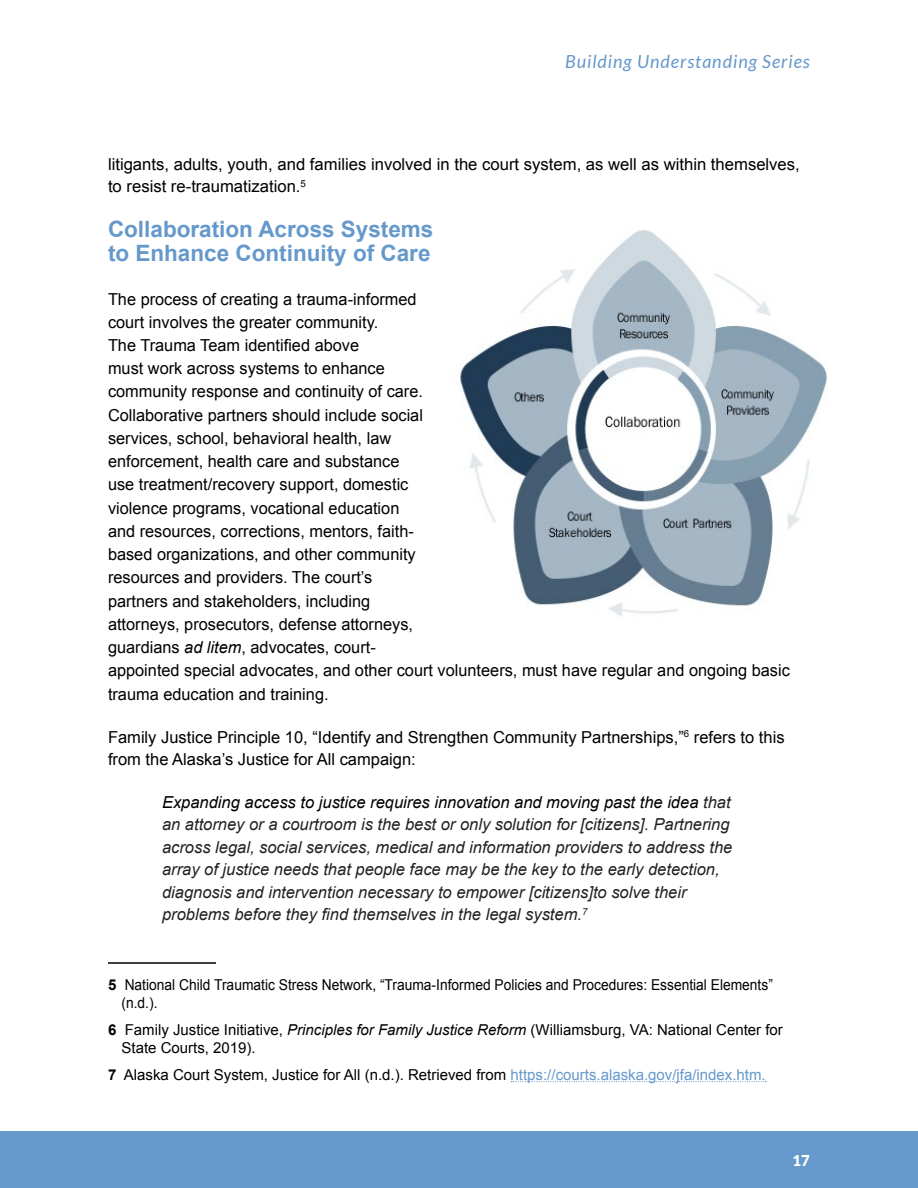
<style>
.page{position:relative;width:918px;height:1188px;background:#fff}
.page>*{position:absolute;margin:0;border:0;box-sizing:border-box;transform-origin:0 0}
.t1{font:700 22.5px/24.3px "Arial";color:#6598cb}
.t2{font:italic 18px "Lato";letter-spacing:.05em;color:#6598cb}
.t3{font:16.5px/23.2px "Arial";color:#000}
.t4{font:italic 16.5px/22.5px "Arial";color:#222}
.t5{font:15px/18px "Arial";color:#000}
.t6{font:15px/18px "Arial";color:#000;scale:.92 1}
.t7{font:900 15px "Lato";color:#fff}
.s1{font-style:italic}
.s2{color:#000}
.s3{font-weight:700}
.s4{color:#6598cb}
</style>
<div class="page">
<div style="left:0;top:1131px;width:918px;height:57px;background:#6598cb"></div>
<hr style="left:108px;top:962px;width:108px;height:2px;background:#000">
<svg style="left:511px;top:1081px;width:255px;height:1px"></svg>
<img style="left:460px;top:230px;width:367px;height:386px">
<p class="t2" style="left:565px;top:51px;width:246px">Building Understanding Series</p>
<p class="t3" style="left:108px;top:153px;width:693px;line-height:22.5px">litigants, adults, youth, and families involved in the court system, as well as within themselves, to resist re-traumatization.<sup>5</sup></p>
<h1 class="t1" style="left:108px;top:217px;width:327px">Collaboration Across Systems to Enhance Continuity of Care</h1>
<p class="t3" style="left:108px;top:287px;width:683px">The process of creating a trauma-informed<br>court involves the greater community.<br>The Trauma Team identified above<br>must work across systems to enhance<br>community response and continuity of care.<br>Collaborative partners should include social<br>services, school, behavioral health, law<br>enforcement, health care and substance<br>use treatment/recovery support, domestic<br>violence programs, vocational education<br>and resources, corrections, mentors, faith-<br>based organizations, and other community<br>resources and providers. The court’s<br>partners and stakeholders, including<br>attorneys, prosecutors, defense attorneys,<br>guardians <span class="s1">ad litem</span>, advocates, court-<br>appointed special advocates, and other court volunteers, must have regular and ongoing basic trauma education and training.</p>
<p class="t3" style="left:108px;top:726px;width:678px;line-height:22.5px">Family Justice Principle 10, “Identify and Strengthen Community Partnerships,”<sup>6</sup> refers to this from the Alaska’s Justice for All campaign:</p>
<p class="t4" style="left:162px;top:791px;width:572px"><span class="s2">Expanding access to justice requires innovation and moving past the idea</span> that an attorney or a courtroom is the best or only solution for [citizens]. Partnering across legal, social services, medical and information providers to address the array of justice needs that people face may be the key to the early detection, diagnosis and intervention necessary to empower [citizens]to solve their problems before they find themselves in the legal system.<sup>7</sup></p>
<p class="t6" style="left:122px;top:976px;width:710px;text-indent:-14px"><span class="s3">5</span> National Child Traumatic Stress Network, “Trauma-Informed Policies and Procedures: Essential Elements” (n.d.).</p>
<p class="t5" style="left:122px;top:1021px;width:663px;text-indent:-14px"><span class="s3">6</span> Family Justice Initiative, <span class="s1">Principles for Family Justice Reform</span> (Williamsburg, VA: National Center for<br>State Courts, 2019).</p>
<p class="t5" style="left:108px;top:1066px;width:659px"><span class="s3">7</span> Alaska Court System, Justice for All (n.d.). Retrieved from <span class="s4">https://courts.alaska.gov/jfa/index.htm.</span></p>
<p class="t7" style="left:793px;top:1151px;width:19px">17</p>
</div>
